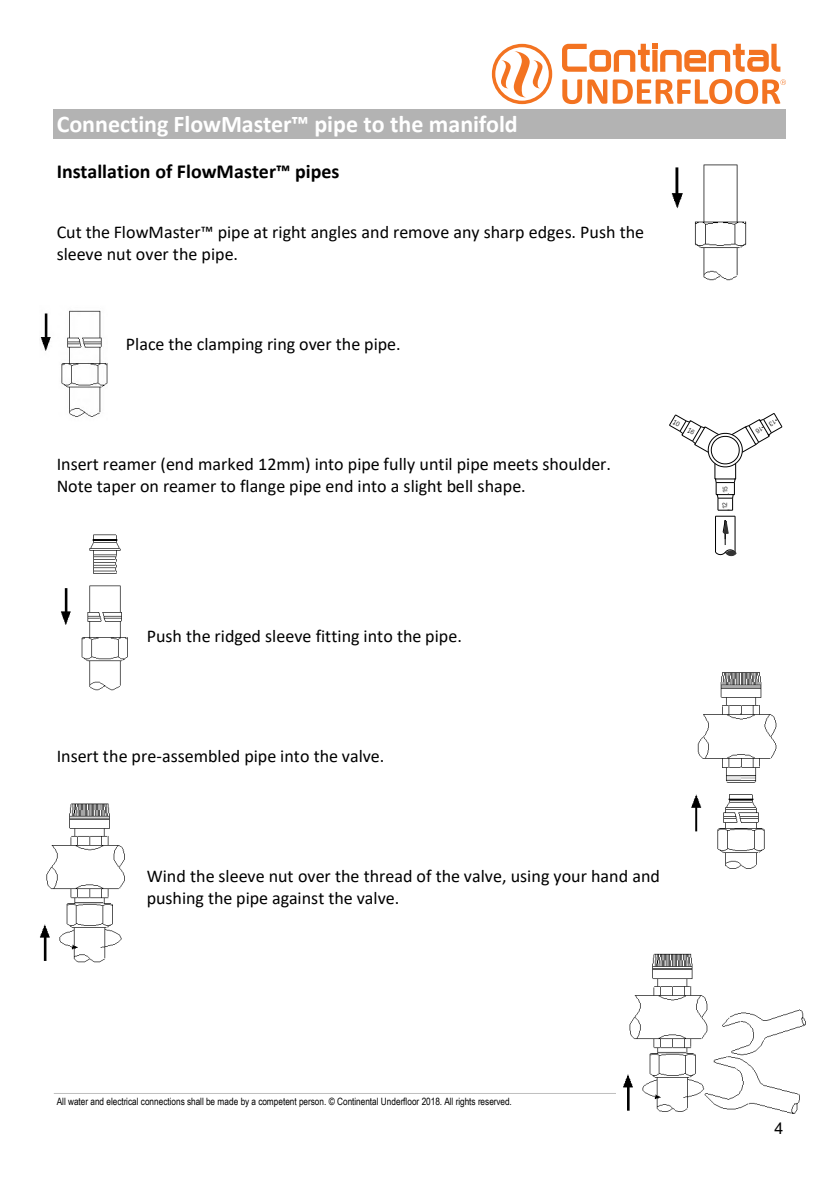
<style>
.page{position:relative;width:840px;height:1191px;background:#fff}
.page>*{position:absolute;margin:0;border:0;box-sizing:border-box;transform-origin:0 0}
.t1{font:700 24px "Calibri";color:#fff}
.t2{font:700 20px "Calibri";color:#000}
.t3{font:18px/21.8px "Calibri";color:#000}
.t4{font:16px "Arial";color:#000}
.t5{font:10px "Arial Narrow";color:#000}
.t6{font:6.6px "Arial";color:#333}
</style>
<div class="page">
<hr style="left:54px;top:1093px;width:731px;height:1px;background:#c0c0c0">
<svg style="left:562px;top:79px;width:19px;height:25px"></svg>
<svg style="left:562px;top:44px;width:218px;height:28px"></svg>
<svg style="left:491px;top:44px;width:61px;height:60px"></svg>
<svg style="left:587px;top:79px;width:198px;height:25px"></svg>
<div style="left:54px;top:109px;width:731px;height:30px;background:#b3b3b3"></div>
<img style="left:671px;top:164px;width:76px;height:117px">
<img style="left:61px;top:534px;width:67px;height:157px">
<img style="left:691px;top:672px;width:85px;height:197px">
<img style="left:40px;top:803px;width:85px;height:160px">
<img style="left:616px;top:953px;width:190px;height:161px">
<img style="left:40px;top:310px;width:68px;height:107px">
<svg style="left:669px;top:413px;width:113px;height:143px"></svg>
<h1 class="t1" style="left:57px;top:114px;width:462px">Connecting FlowMaster™ pipe to the manifold</h1>
<p class="t2" style="left:57px;top:163px;width:284px">Installation of FlowMaster™ pipes</p>
<p class="t3" style="left:57px;top:223px;width:588px">Cut the FlowMaster™ pipe at right angles and remove any sharp edges. Push the sleeve nut over the pipe.</p>
<p class="t3" style="left:126px;top:335px;width:276px">Place the clamping ring over the pipe.</p>
<p class="t3" style="left:57px;top:455px;width:555px">Insert reamer (end marked 12mm) into pipe fully until pipe meets shoulder.<br>Note taper on reamer to flange pipe end into a slight bell shape.</p>
<p class="t3" style="left:147px;top:626px;width:316px">Push the ridged sleeve fitting into the pipe.</p>
<p class="t3" style="left:57px;top:746px;width:329px">Insert the pre-assembled pipe into the valve.</p>
<p class="t3" style="left:147px;top:866px;width:514px">Wind the sleeve nut over the thread of the valve, using your hand and pushing the pipe against the valve.</p>
<p class="t6" style="left:722px;top:493px;width:9px;rotate:-90deg">15</p>
<p class="t6" style="left:721px;top:509px;width:9px;rotate:-90deg">12</p>
<p class="t6" style="left:776px;top:423px;width:24px;rotate:150deg">13 16</p>
<p class="t5" style="left:57px;top:1098px;width:456px">All water and electrical connections shall be made by a competent person. © Continental Underfloor 2018. All rights reserved.</p>
<p class="t4" style="left:773px;top:1122px;width:10px">4</p>
</div>
